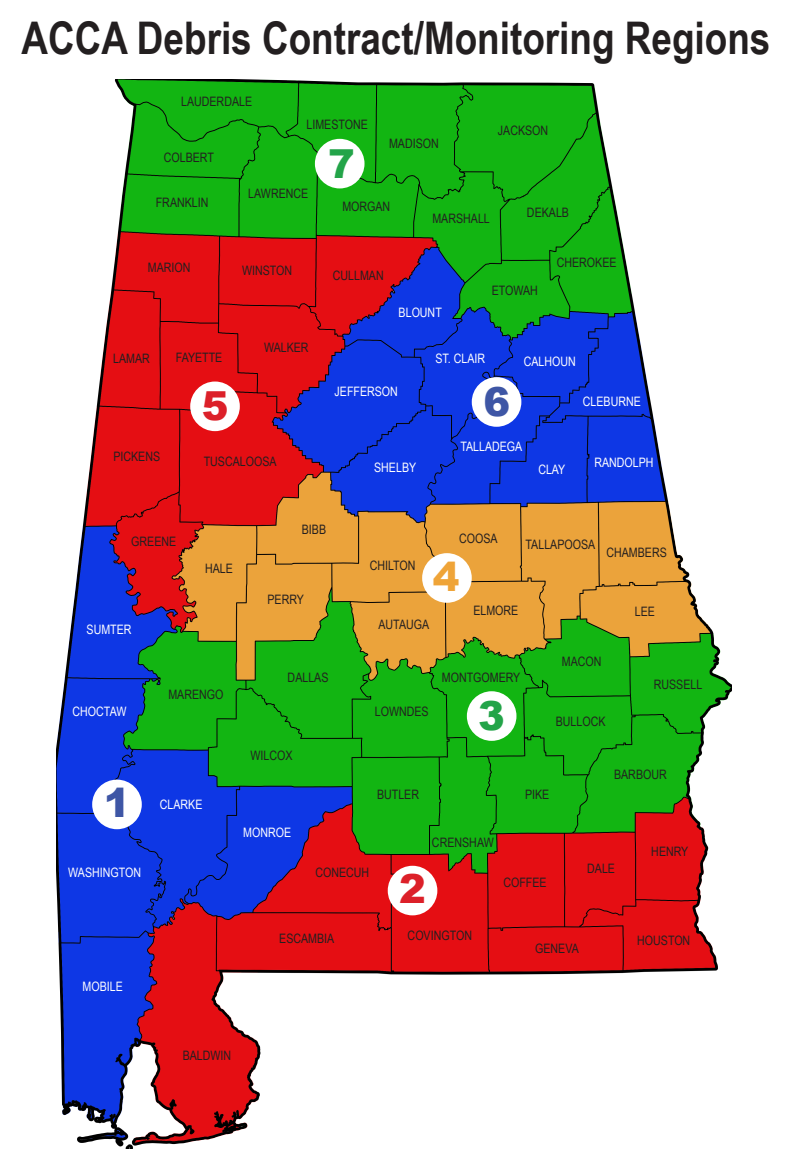
<style>
.page{position:relative;width:792px;height:1152px;background:#fff}
.page>*{position:absolute;margin:0;border:0;box-sizing:border-box;transform-origin:0 0}
.t1{font:700 45px "Arial Narrow";color:#231f20}
.t2{font:900 40px "Arial";color:#3e56a5}
.t3{font:900 40px "Arial";color:#dc2029}
.t4{font:900 40px "Arial";color:#23a449}
.t5{font:900 40px "Arial";color:#efa438}
.t6{font:13px "Arial Narrow";color:#231f20}
.t7{font:13px "Arial Narrow";color:#fff}
</style>
<div class="page">
<img style="left:56px;top:79px;width:676px;height:1069px">
<div style="left:315px;top:139px;width:50px;height:49px;background:#fff;border-radius:50%"></div>
<div style="left:190px;top:382px;width:50px;height:49px;background:#fff;border-radius:50%"></div>
<div style="left:472px;top:377px;width:49px;height:50px;background:#fff;border-radius:50%"></div>
<div style="left:422px;top:553px;width:50px;height:50px;background:#fff;border-radius:50%"></div>
<div style="left:467px;top:691px;width:49px;height:50px;background:#fff;border-radius:50%"></div>
<div style="left:388px;top:866px;width:49px;height:49px;background:#fff;border-radius:50%"></div>
<div style="left:92px;top:780px;width:50px;height:49px;background:#fff;border-radius:50%"></div>
<p class="t1" style="left:22px;top:4px;width:750px">ACCA Debris Contract/Monitoring Regions</p>
<p class="t6" style="left:181px;top:92px;width:73px">LAUDERDALE</p>
<p class="t6" style="left:164px;top:148px;width:52px">COLBERT</p>
<p class="t6" style="left:306px;top:115px;width:63px">LIMESTONE</p>
<p class="t4" style="left:328px;top:134px;width:28px">7</p>
<p class="t6" style="left:389px;top:134px;width:51px">MADISON</p>
<p class="t6" style="left:156px;top:193px;width:54px">FRANKLIN</p>
<p class="t6" style="left:248px;top:184px;width:62px">LAWRENCE</p>
<p class="t6" style="left:342px;top:197px;width:49px">MORGAN</p>
<p class="t6" style="left:432px;top:208px;width:59px">MARSHALL</p>
<p class="t6" style="left:498px;top:121px;width:52px">JACKSON</p>
<p class="t6" style="left:527px;top:203px;width:44px">DEKALB</p>
<p class="t6" style="left:148px;top:257px;width:44px">MARION</p>
<p class="t6" style="left:242px;top:261px;width:52px">WINSTON</p>
<p class="t6" style="left:333px;top:265px;width:52px">CULLMAN</p>
<p class="t6" style="left:557px;top:253px;width:61px">CHEROKEE</p>
<p class="t7" style="left:399px;top:303px;width:45px">BLOUNT</p>
<p class="t6" style="left:492px;top:281px;width:48px">ETOWAH</p>
<p class="t6" style="left:113px;top:349px;width:38px">LAMAR</p>
<p class="t6" style="left:176px;top:348px;width:48px">FAYETTE</p>
<p class="t6" style="left:264px;top:338px;width:46px">WALKER</p>
<p class="t7" style="left:435px;top:349px;width:51px">ST. CLAIR</p>
<p class="t7" style="left:524px;top:352px;width:54px">CALHOUN</p>
<p class="t7" style="left:335px;top:381px;width:65px">JEFFERSON</p>
<p class="t3" style="left:202px;top:376px;width:28px">5</p>
<p class="t2" style="left:483px;top:373px;width:28px">6</p>
<p class="t7" style="left:583px;top:392px;width:60px">CLEBURNE</p>
<p class="t6" style="left:113px;top:447px;width:48px">PICKENS</p>
<p class="t6" style="left:204px;top:452px;width:74px">TUSCALOOSA</p>
<p class="t7" style="left:374px;top:457px;width:44px">SHELBY</p>
<p class="t7" style="left:460px;top:437px;width:64px">TALLADEGA</p>
<p class="t7" style="left:538px;top:459px;width:29px">CLAY</p>
<p class="t7" style="left:594px;top:453px;width:61px">RANDOLPH</p>
<p class="t6" style="left:131px;top:532px;width:47px">GREENE</p>
<p class="t7" style="left:87px;top:620px;width:47px">SUMTER</p>
<p class="t6" style="left:205px;top:559px;width:29px">HALE</p>
<p class="t7" style="left:73px;top:702px;width:55px">CHOCTAW</p>
<p class="t6" style="left:168px;top:685px;width:57px">MARENGO</p>
<p class="t2" style="left:104px;top:774px;width:28px">1</p>
<p class="t7" style="left:160px;top:794px;width:44px">CLARKE</p>
<p class="t7" style="left:68px;top:863px;width:74px">WASHINGTON</p>
<p class="t7" style="left:83px;top:977px;width:42px">MOBILE</p>
<p class="t6" style="left:302px;top:520px;width:26px">BIBB</p>
<p class="t6" style="left:268px;top:590px;width:38px">PERRY</p>
<p class="t6" style="left:288px;top:668px;width:42px">DALLAS</p>
<p class="t6" style="left:250px;top:746px;width:44px">WILCOX</p>
<p class="t7" style="left:243px;top:823px;width:49px">MONROE</p>
<p class="t6" style="left:370px;top:556px;width:47px">CHILTON</p>
<p class="t6" style="left:459px;top:529px;width:40px">COOSA</p>
<p class="t5" style="left:433px;top:547px;width:28px">4</p>
<p class="t6" style="left:526px;top:535px;width:71px">TALLAPOOSA</p>
<p class="t6" style="left:473px;top:601px;width:47px">ELMORE</p>
<p class="t6" style="left:379px;top:615px;width:52px">AUTAUGA</p>
<p class="t6" style="left:606px;top:543px;width:62px">CHAMBERS</p>
<p class="t6" style="left:635px;top:602px;width:22px">LEE</p>
<p class="t6" style="left:375px;top:702px;width:55px">LOWNDES</p>
<p class="t6" style="left:442px;top:668px;width:80px">MONTGOMERY</p>
<p class="t4" style="left:478px;top:687px;width:28px">3</p>
<p class="t6" style="left:562px;top:652px;width:41px">MACON</p>
<p class="t6" style="left:556px;top:712px;width:51px">BULLOCK</p>
<p class="t6" style="left:654px;top:675px;width:50px">RUSSELL</p>
<p class="t6" style="left:377px;top:785px;width:44px">BUTLER</p>
<p class="t6" style="left:525px;top:785px;width:26px">PIKE</p>
<p class="t6" style="left:432px;top:833px;width:63px">CRENSHAW</p>
<p class="t6" style="left:614px;top:765px;width:54px">BARBOUR</p>
<p class="t6" style="left:651px;top:842px;width:39px">HENRY</p>
<p class="t6" style="left:315px;top:863px;width:55px">CONECUH</p>
<p class="t6" style="left:279px;top:929px;width:57px">ESCAMBIA</p>
<p class="t3" style="left:399px;top:859px;width:28px">2</p>
<p class="t6" style="left:408px;top:926px;width:66px">COVINGTON</p>
<p class="t6" style="left:503px;top:873px;width:45px">COFFEE</p>
<p class="t6" style="left:587px;top:859px;width:29px">DALE</p>
<p class="t6" style="left:535px;top:939px;width:45px">GENEVA</p>
<p class="t6" style="left:637px;top:931px;width:55px">HOUSTON</p>
<p class="t6" style="left:183px;top:1046px;width:50px">BALDWIN</p>
</div>
